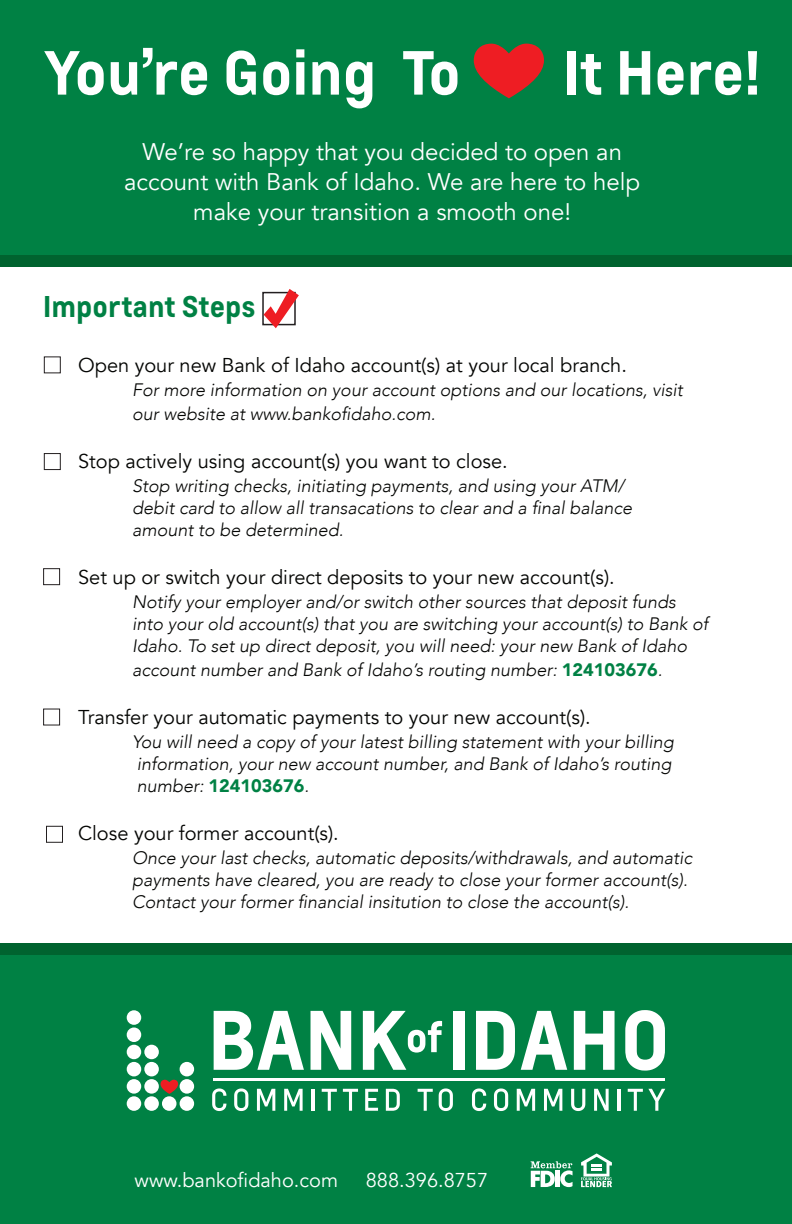
<style>
.page{position:relative;width:792px;height:1224px;background:#fff}
.page>*{position:absolute;margin:0;border:0;box-sizing:border-box;transform-origin:0 0}
.t1{font:700 58px "Louis";color:#fff}
.t2{font:700 28px "Louis";color:#008144}
.t3{font:24px "Avenir";color:#fff}
.t4{font:20px "Avenir";color:#040503}
.t5{font:20px "Avenir";color:#fff}
.t6{font:italic 300 18px/22px "Avenir";color:#040503}
.t7{font:900 18px "Avenir";color:#008144}
.s1{font-weight:900;font-style:normal;color:#008144}
.s2{font-weight:300;font-style:italic;color:#040503}
</style>
<div class="page">
<div style="left:0;top:0;width:792px;height:266px;background:#008144"></div>
<svg style="left:474px;top:44px;width:70px;height:54px"></svg>
<div style="left:0;top:949px;width:792px;height:275px;background:#008144"></div>
<div style="left:44px;top:356px;width:17px;height:17px;border:1px solid #231f20"></div>
<div style="left:44px;top:453px;width:17px;height:17px;border:1px solid #231f20"></div>
<div style="left:43px;top:568px;width:17px;height:17px;border:1px solid #231f20"></div>
<div style="left:43px;top:709px;width:17px;height:17px;border:1px solid #231f20"></div>
<div style="left:46px;top:826px;width:17px;height:17px;border:1px solid #231f20"></div>
<div style="left:0;top:255px;width:792px;height:11px;background:#00632f"></div>
<svg style="left:214px;top:1011px;width:90px;height:59px"></svg>
<svg style="left:311px;top:1011px;width:40px;height:59px"></svg>
<div style="left:453px;top:1011px;width:11px;height:59px;background:#fff"></div>
<svg style="left:476px;top:1011px;width:39px;height:59px"></svg>
<svg style="left:521px;top:1011px;width:46px;height:59px"></svg>
<svg style="left:574px;top:1011px;width:41px;height:59px"></svg>
<svg style="left:625px;top:1010px;width:40px;height:61px"></svg>
<svg style="left:363px;top:1011px;width:79px;height:59px"></svg>
<svg style="left:212px;top:1088px;width:14px;height:23px"></svg>
<svg style="left:234px;top:1088px;width:14px;height:23px"></svg>
<svg style="left:257px;top:1089px;width:18px;height:22px"></svg>
<svg style="left:284px;top:1089px;width:19px;height:22px"></svg>
<hr style="left:311px;top:1089px;width:4px;height:22px;background:#fff">
<svg style="left:322px;top:1089px;width:15px;height:22px"></svg>
<svg style="left:343px;top:1089px;width:15px;height:22px"></svg>
<svg style="left:365px;top:1089px;width:13px;height:22px"></svg>
<svg style="left:386px;top:1089px;width:14px;height:22px"></svg>
<svg style="left:418px;top:1089px;width:15px;height:22px"></svg>
<svg style="left:439px;top:1088px;width:14px;height:23px"></svg>
<svg style="left:472px;top:1088px;width:14px;height:23px"></svg>
<svg style="left:494px;top:1088px;width:14px;height:23px"></svg>
<svg style="left:517px;top:1089px;width:18px;height:22px"></svg>
<svg style="left:544px;top:1089px;width:18px;height:22px"></svg>
<svg style="left:571px;top:1089px;width:14px;height:22px"></svg>
<svg style="left:594px;top:1089px;width:15px;height:22px"></svg>
<hr style="left:617px;top:1089px;width:4px;height:22px;background:#fff">
<svg style="left:628px;top:1089px;width:37px;height:22px"></svg>
<hr style="left:214px;top:1078px;width:451px;height:2px;background:#fff">
<div style="left:127px;top:1010px;width:14px;height:15px;background:#fff;border-radius:50%"></div>
<div style="left:127px;top:1079px;width:14px;height:15px;background:#fff;border-radius:50%"></div>
<div style="left:127px;top:1062px;width:14px;height:14px;background:#fff;border-radius:50%"></div>
<div style="left:127px;top:1028px;width:14px;height:14px;background:#fff;border-radius:50%"></div>
<div style="left:127px;top:1045px;width:14px;height:14px;background:#fff;border-radius:50%"></div>
<div style="left:127px;top:1096px;width:14px;height:15px;background:#fff;border-radius:50%"></div>
<div style="left:144px;top:1079px;width:15px;height:15px;background:#fff;border-radius:50%"></div>
<div style="left:144px;top:1062px;width:15px;height:14px;background:#fff;border-radius:50%"></div>
<div style="left:144px;top:1045px;width:15px;height:14px;background:#fff;border-radius:50%"></div>
<div style="left:144px;top:1096px;width:15px;height:15px;background:#fff;border-radius:50%"></div>
<div style="left:162px;top:1096px;width:14px;height:15px;background:#fff;border-radius:50%"></div>
<div style="left:180px;top:1079px;width:14px;height:15px;background:#fff;border-radius:50%"></div>
<div style="left:180px;top:1062px;width:14px;height:14px;background:#fff;border-radius:50%"></div>
<div style="left:180px;top:1096px;width:14px;height:15px;background:#fff;border-radius:50%"></div>
<svg style="left:161px;top:1080px;width:17px;height:14px"></svg>
<svg style="left:581px;top:1153px;width:31px;height:34px"></svg>
<svg style="left:531px;top:1161px;width:42px;height:26px"></svg>
<div style="left:555px;top:1171px;width:5px;height:16px;background:#fff"></div>
<div style="left:0;top:943px;width:792px;height:12px;background:#00632f"></div>
<div style="left:262px;top:292px;width:34px;height:33px;border:2px solid #231f20"></div>
<svg style="left:264px;top:289px;width:35px;height:39px"></svg>
<p class="t1" style="left:44px;top:34px;width:418px">You’re Going To</p>
<p class="t1" style="left:563px;top:34px;width:200px">It Here!</p>
<p class="t3" style="left:142px;top:138px;width:481px">We’re so happy that you decided to open an</p>
<p class="t3" style="left:124px;top:168px;width:518px">account with Bank of Idaho. We are here to help</p>
<p class="t3" style="left:193px;top:198px;width:379px">make your transition a smooth one!</p>
<p class="t2" style="left:43px;top:288px;width:214px">Important Steps</p>
<p class="t4" style="left:78px;top:354px;width:550px">Open your new Bank of Idaho account(s) at your local branch.</p>
<p class="t6" style="left:132px;top:378px;width:552px;line-height:24px">For more information on your account options and our locations, visit our website at www.bankofidaho.com.</p>
<p class="t4" style="left:78px;top:450px;width:431px">Stop actively using account(s) you want to close.</p>
<p class="t6" style="left:132px;top:475px;width:494px">Stop writing checks, initiating payments, and using your ATM/</p>
<p class="t6" style="left:132px;top:497px;width:501px">debit card to allow all transacations to clear and a final balance</p>
<p class="t6" style="left:132px;top:519px;width:213px">amount to be determined.</p>
<p class="t4" style="left:78px;top:566px;width:538px">Set up or switch your direct deposits to your new account(s).</p>
<p class="t6" style="left:132px;top:591px;width:545px">Notify your employer and/or switch other sources that deposit funds</p>
<p class="t6" style="left:132px;top:613px;width:578px">into your old account(s) that you are switching your account(s) to Bank of<br>Idaho. To set up direct deposit, you will need: your new Bank of Idaho</p>
<p class="t6" style="left:132px;top:659px;width:532px">account number and Bank of Idaho’s routing number: <span class="s1">124103676</span>.</p>
<p class="t4" style="left:78px;top:706px;width:514px">Transfer your automatic payments to your new account(s).</p>
<p class="t6" style="left:132px;top:731px;width:543px">You will need a copy of your latest billing statement with your billing information, your new account number, and Bank of Idaho’s routing</p>
<p class="t7" style="left:137px;top:771px;width:174px"><span class="s2">number:</span> 124103676<span class="s2">.</span></p>
<p class="t4" style="left:78px;top:822px;width:262px">Close your former account(s).</p>
<p class="t6" style="left:132px;top:847px;width:561px">Once your last checks, automatic deposits/withdrawals, and automatic payments have cleared, you are ready to close your former account(s).<br>Contact your former financial insitution to close the account(s).</p>
<p class="t5" style="left:135px;top:1168px;width:205px">www.bankofidaho.com</p>
<p class="t5" style="left:366px;top:1168px;width:124px">888.396.8757</p>
</div>
